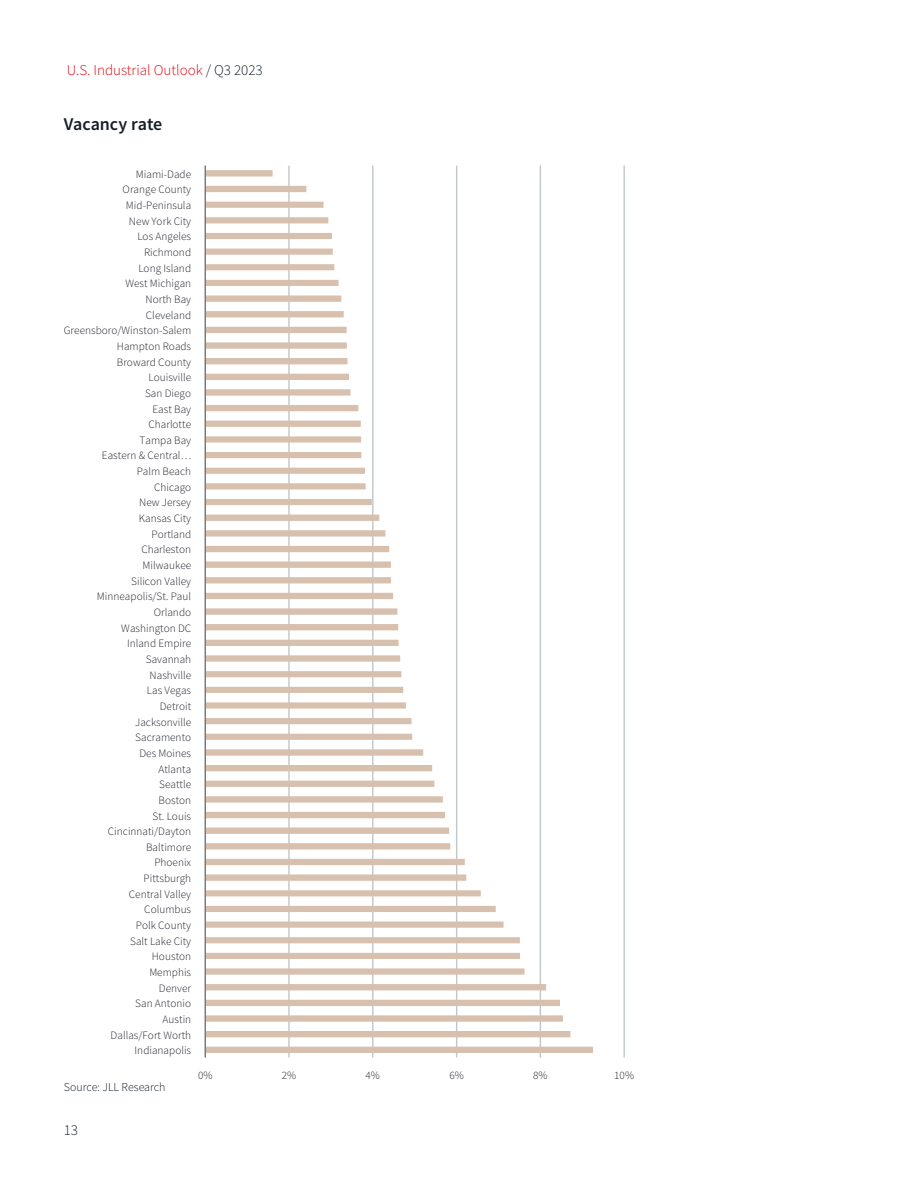
<style>
.page{position:relative;width:918px;height:1188px;background:#fff}
.page>*{position:absolute;margin:0;border:0;box-sizing:border-box;transform-origin:0 0}
.t1{font:600 18px "Source Sans Pro";color:#141e29}
.t2{font:300 15px "Source Sans Pro";color:#e30613}
.t3{font:300 15px "Source Sans Pro";color:#141e29}
.t4{font:300 12px "Source Sans Pro";color:#141e29}
.t5{font:300 11.25px/15.6px "Source Sans Pro";color:#1f232b;text-align:right}
.s1{color:#141e29}
</style>
<div class="page">
<hr style="left:623px;top:166px;width:2px;height:892px;background:#c1c7c9">
<hr style="left:540px;top:166px;width:1px;height:892px;background:#c1c7c9">
<hr style="left:456px;top:166px;width:1px;height:892px;background:#c1c7c9">
<hr style="left:372px;top:166px;width:2px;height:892px;background:#c1c7c9">
<hr style="left:288px;top:166px;width:2px;height:892px;background:#c1c7c9">
<svg style="left:206px;top:170px;width:387px;height:883px"></svg>
<hr style="left:205px;top:166px;width:1px;height:892px;background:#6b787c">
<h2 class="t2" style="left:67px;top:61px;width:198px">U.S. Industrial Outlook <span class="s1">/ Q3 2023</span></h2>
<h1 class="t1" style="left:64px;top:112px;width:100px">Vacancy rate</h1>
<p class="t5" style="left:64px;top:166px;width:129px">Miami-Dade<br>Orange County<br>Mid-Peninsula<br>New York City<br>Los Angeles<br>Richmond<br>Long Island<br>West Michigan<br>North Bay<br>Cleveland<br>Greensboro/Winston-Salem<br>Hampton Roads<br>Broward County<br>Louisville<br>San Diego<br>East Bay<br>Charlotte<br>Tampa Bay<br>Eastern &amp; Central…<br>Palm Beach<br>Chicago<br>New Jersey<br>Kansas City<br>Portland<br>Charleston<br>Milwaukee<br>Silicon Valley<br>Minneapolis/St. Paul<br>Orlando<br>Washington DC<br>Inland Empire<br>Savannah<br>Nashville<br>Las Vegas<br>Detroit<br>Jacksonville<br>Sacramento<br>Des Moines<br>Atlanta<br>Seattle<br>Boston<br>St. Louis<br>Cincinnati/Dayton<br>Baltimore<br>Phoenix<br>Pittsburgh<br>Central Valley<br>Columbus<br>Polk County<br>Salt Lake City<br>Houston<br>Memphis<br>Denver<br>San Antonio<br>Austin<br>Dallas/Fort Worth<br>Indianapolis</p>
<p class="t4" style="left:64px;top:1079px;width:103px">Source: JLL Research</p>
<h2 class="t3" style="left:64px;top:1121px;width:16px">13</h2>
<p class="t5" style="left:198px;top:1067px;width:16px">0%</p>
<p class="t5" style="left:282px;top:1067px;width:16px">2%</p>
<p class="t5" style="left:366px;top:1067px;width:16px">4%</p>
<p class="t5" style="left:449px;top:1067px;width:16px">6%</p>
<p class="t5" style="left:533px;top:1067px;width:16px">8%</p>
<p class="t5" style="left:614px;top:1067px;width:21px">10%</p>
</div>
